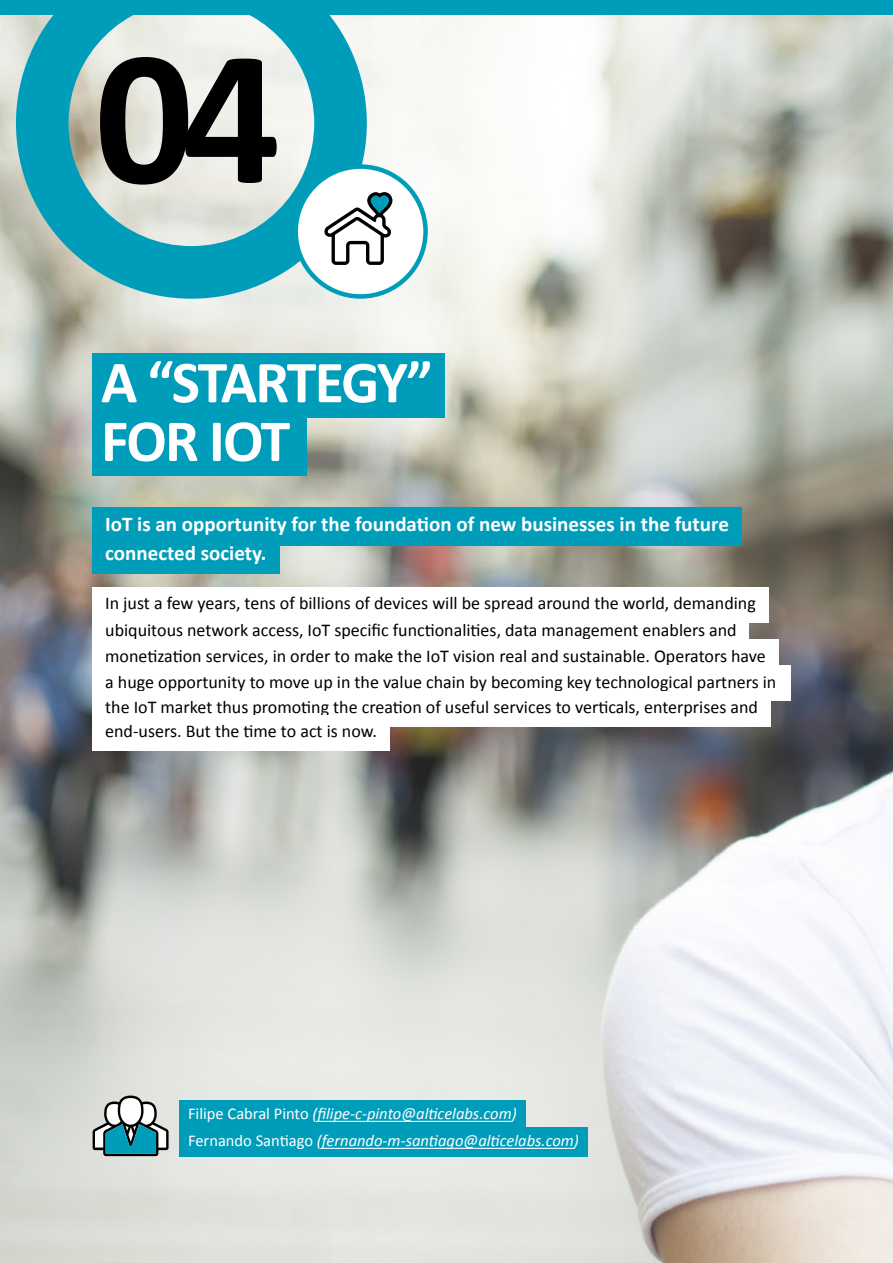
<style>
.page{position:relative;width:893px;height:1263px;background:#fff}
.page>*{position:absolute;margin:0;border:0;box-sizing:border-box;transform-origin:0 0}
.t1{font:700 195px "Calibri";color:#000}
.t2{font:700 60px "Calibri";letter-spacing:-.04em;color:#fff}
.t3{font:700 21px/28.5px "Calibri";color:#fff}
.t4{font:18px/25.7px "Calibri";color:#000}
.t5{font:italic 16.5px/27px "Calibri";color:#fff}
.s1{font-style:normal}
</style>
<div class="page">
<img style="left:0;top:15px;width:893px;height:1248px">
<svg style="left:16px;top:15px;width:351px;height:284px;background:#8dc8ce"></svg>
<div style="left:0;top:0;width:893px;height:15px;background:#009dbb"></div>
<div style="left:296px;top:167px;width:130px;height:129px;background:#fff;border-radius:50%"></div>
<div style="left:293px;top:164px;width:135px;height:135px;border:4px solid #009dbb;border-radius:50%"></div>
<svg style="left:324px;top:192px;width:69px;height:73px"></svg>
<div style="left:180px;top:1101px;width:346px;height:29px;background:#009dbb"></div>
<hr style="left:317px;top:1121px;width:195px;height:1px;background:#fff">
<div style="left:180px;top:1128px;width:408px;height:29px;background:#009dbb"></div>
<hr style="left:322px;top:1148px;width:252px;height:1px;background:#fff">
<div style="left:92px;top:353px;width:353px;height:64px;background:#009dbb"></div>
<div style="left:92px;top:507px;width:650px;height:38px;background:#009dbb"></div>
<svg style="left:93px;top:1095px;width:76px;height:61px"></svg>
<div style="left:92px;top:536px;width:188px;height:38px;background:#009dbb"></div>
<div style="left:92px;top:412px;width:214px;height:64px;background:#009dbb"></div>
<div style="left:92px;top:587px;width:677px;height:35px;background:#fff"></div>
<div style="left:92px;top:614px;width:657px;height:35px;background:#fff"></div>
<div style="left:92px;top:640px;width:687px;height:35px;background:#fff"></div>
<div style="left:92px;top:666px;width:699px;height:35px;background:#fff"></div>
<div style="left:92px;top:691px;width:679px;height:35px;background:#fff"></div>
<div style="left:92px;top:715px;width:298px;height:35px;background:#fff"></div>
<h1 class="t1" style="left:95px;top:-20px;width:188px">04</h1>
<h2 class="t2" style="left:101px;top:340px;width:333px">A “STARTEGY”</h2>
<h2 class="t2" style="left:101px;top:398px;width:191px">FOR IOT</h2>
<p class="t3" style="left:105px;top:509px;width:625px">IoT is an opportunity for the foundation of new businesses in the future connected society.</p>
<p class="t4" style="left:105px;top:590px;width:673px">In just a few years, tens of billions of devices will be spread around the world, demanding ubiquitous network access, IoT specific functionalities, data management enablers and monetization services, in order to make the IoT vision real and sustainable. Operators have a huge opportunity to move up in the value chain by becoming key technological partners in the IoT market thus promoting the creation of useful services to verticals, enterprises and end-users. But the time to act is now.</p>
<p class="t5" style="left:188px;top:1100px;width:392px"><span class="s1">Filipe Cabral Pinto</span> (filipe-c-pinto@alticelabs.com)<br><span class="s1">Fernando Santiago</span> (fernando-m-santiago@alticelabs.com)</p>
</div>
